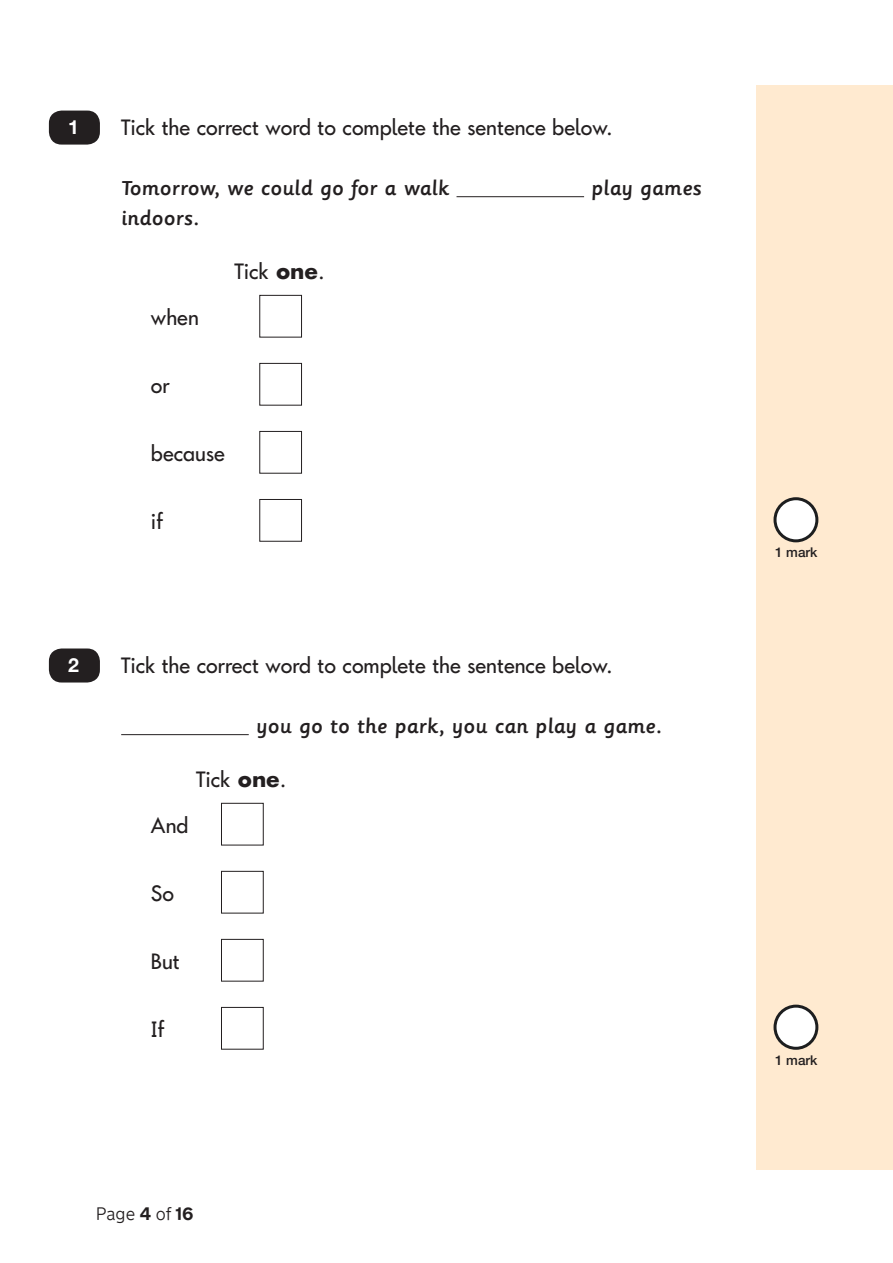
<style>
.page{position:relative;width:893px;height:1263px;background:#fff}
.page>*{position:absolute;margin:0;border:0;box-sizing:border-box;transform-origin:0 0}
.t1{font:22.5px "Keystageone Regular 3";color:#231f20}
.t2{font:22.5px "Keystageone Regular 4";color:#231f20}
.t3{font:22.5px "Sassoon Primary Md 3";color:#231f20}
.t4{font:22.5px "Sassoon Primary Md 4";color:#231f20}
.t5{font:700 19.5px "Helvetica Neue LT Std";color:#fff}
.Page_number{font:300 18px "New Transport";color:#231f20}
.t6{font:500 13.5px "Helvetica Neue LT Std";color:#231f20}
.s1{font-family:"Keystageone";font-weight:700}
.s2{font-weight:700}
</style>
<div class="page">
<div style="left:757px;top:85px;width:136px;height:1084px;background:#ffead0"></div>
<hr style="left:456px;top:196px;width:128px;height:1px;background:#231f20">
<div style="left:259px;top:295px;width:43px;height:42px;border:1px solid #231f20"></div>
<div style="left:259px;top:363px;width:43px;height:42px;border:1px solid #231f20"></div>
<div style="left:259px;top:431px;width:43px;height:43px;border:1px solid #231f20"></div>
<div style="left:259px;top:499px;width:43px;height:43px;border:1px solid #231f20"></div>
<div style="left:775px;top:499px;width:42px;height:42px;background:#fff;border-radius:50%"></div>
<div style="left:773px;top:497px;width:45px;height:45px;border:3px solid #1d1e1f;border-radius:50%"></div>
<div style="left:49px;top:111px;width:51px;height:34px;background:#231f20;border-radius:13px"></div>
<hr style="left:121px;top:734px;width:128px;height:1px;background:#231f20">
<div style="left:221px;top:803px;width:43px;height:42px;border:1px solid #231f20"></div>
<div style="left:221px;top:871px;width:43px;height:42px;border:1px solid #231f20"></div>
<div style="left:221px;top:939px;width:43px;height:42px;border:1px solid #231f20"></div>
<div style="left:221px;top:1007px;width:43px;height:42px;border:1px solid #231f20"></div>
<div style="left:775px;top:1006px;width:42px;height:42px;background:#fff;border-radius:50%"></div>
<div style="left:773px;top:1005px;width:45px;height:45px;border:3px solid #1d1e1f;border-radius:50%"></div>
<div style="left:49px;top:648px;width:51px;height:34px;background:#231f20;border-radius:13px"></div>
<p class="t5" style="left:68px;top:115px;width:12px">1</p>
<p class="t1" style="left:121px;top:117px;width:493px">Tick the correct word to complete the sentence below.</p>
<p class="t3" style="left:121px;top:176px;width:330px">Tomorrow, we could go for a walk</p>
<p class="t3" style="left:591px;top:176px;width:112px">play games</p>
<p class="t3" style="left:121px;top:206px;width:79px">indoors.</p>
<p class="t1" style="left:234px;top:261px;width:92px">Tick <span class="s1">one</span>.</p>
<p class="t1" style="left:151px;top:307px;width:49px">when</p>
<p class="t1" style="left:151px;top:375px;width:20px">or</p>
<p class="t1" style="left:151px;top:443px;width:75px">because</p>
<p class="t1" style="left:151px;top:511px;width:13px">if</p>
<p class="t5" style="left:68px;top:653px;width:12px">2</p>
<p class="t2" style="left:121px;top:655px;width:493px">Tick the correct word to complete the sentence below.</p>
<p class="t4" style="left:256px;top:714px;width:407px">you go to the park, you can play a game.</p>
<p class="t2" style="left:196px;top:769px;width:92px">Tick <span class="s1">one</span>.</p>
<p class="t2" style="left:151px;top:815px;width:39px">And</p>
<p class="t2" style="left:151px;top:883px;width:25px">So</p>
<p class="t2" style="left:151px;top:951px;width:30px">But</p>
<p class="t2" style="left:151px;top:1019px;width:15px">If</p>
<p class="Page_number" style="left:96px;top:1203px;width:99px">Page <span class="s2">4</span> of <span class="s2">16</span></p>
<p class="t6" style="left:775px;top:544px;width:44px">1 mark</p>
<p class="t6" style="left:775px;top:1052px;width:44px">1 mark</p>
</div>
